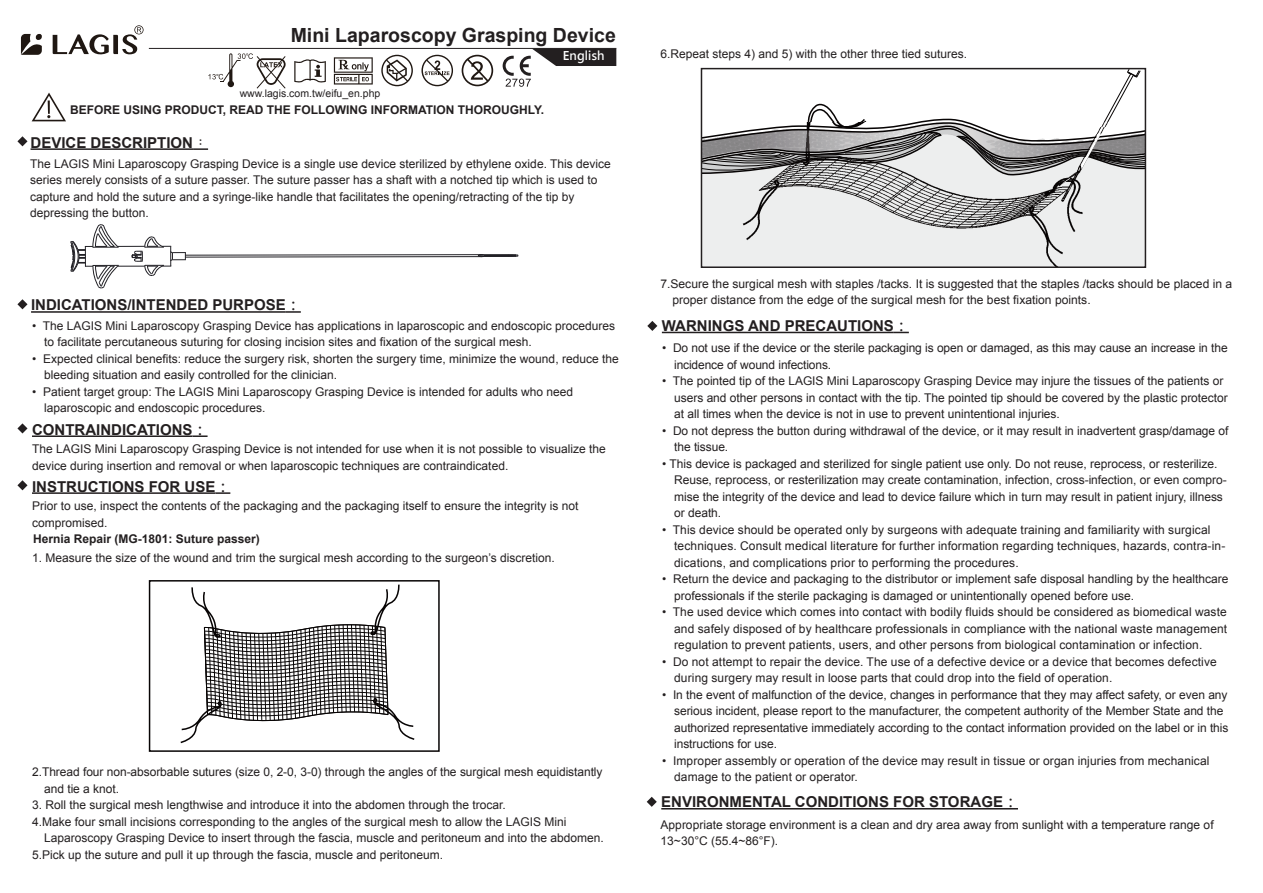
<style>
.page{position:relative;width:1263px;height:893px;background:#fff}
.page>*{position:absolute;margin:0;border:0;box-sizing:border-box;transform-origin:0 0}
.t1{font:700 19.5px "Arial";color:#231f20}
.t2{font:700 15px "Arial";color:#231f20}
.t3{font:12px/16.5px "Arial";color:#231f20}
.t4{font:700 12px "Arial";color:#231f20}
.t5{font:700 12px "Microsoft Jheng Hei";color:#fff}
.t6{font:10.5px "Arial";color:#231f20}
.s1{font-family:"Adobe Ming Std";font-weight:300}
.s2{font-family:"Microsoft Jheng Hei"}
</style>
<div class="page">
<hr style="left:149px;top:48px;width:467px;height:1px;background:#231f20">
<svg style="left:462px;top:55px;width:31px;height:31px"></svg>
<svg style="left:294px;top:59px;width:32px;height:24px"></svg>
<svg style="left:381px;top:55px;width:32px;height:31px"></svg>
<svg style="left:421px;top:55px;width:32px;height:31px"></svg>
<svg style="left:334px;top:57px;width:39px;height:28px"></svg>
<svg style="left:208px;top:53px;width:78px;height:36px"></svg>
<svg style="left:17px;top:299px;width:11px;height:10px"></svg>
<hr style="left:31px;top:311px;width:255px;height:2px;background:#231f20">
<svg style="left:286px;top:311px;width:15px;height:2px"></svg>
<svg style="left:17px;top:423px;width:11px;height:10px"></svg>
<hr style="left:32px;top:435px;width:161px;height:2px;background:#231f20">
<svg style="left:193px;top:435px;width:15px;height:2px"></svg>
<svg style="left:17px;top:480px;width:11px;height:10px"></svg>
<hr style="left:32px;top:492px;width:183px;height:2px;background:#231f20">
<svg style="left:215px;top:492px;width:15px;height:2px"></svg>
<svg style="left:647px;top:321px;width:10px;height:10px"></svg>
<hr style="left:662px;top:332px;width:232px;height:1px;background:#231f20">
<svg style="left:894px;top:332px;width:15px;height:1px"></svg>
<svg style="left:647px;top:797px;width:10px;height:10px"></svg>
<hr style="left:661px;top:808px;width:342px;height:1px;background:#231f20">
<svg style="left:1003px;top:808px;width:15px;height:1px"></svg>
<svg style="left:17px;top:136px;width:11px;height:10px"></svg>
<hr style="left:31px;top:148px;width:162px;height:2px;background:#231f20">
<svg style="left:193px;top:148px;width:15px;height:2px"></svg>
<svg style="left:70px;top:224px;width:449px;height:65px"></svg>
<div style="left:149px;top:580px;width:291px;height:172px;border:2px solid #070404"></div>
<svg style="left:180px;top:584px;width:235px;height:160px"></svg>
<svg style="left:503px;top:48px;width:113px;height:39px"></svg>
<svg style="left:704px;top:71px;width:439px;height:194px"></svg>
<div style="left:701px;top:68px;width:445px;height:200px;border:2px solid #231f20"></div>
<svg style="left:32px;top:93px;width:34px;height:28px"></svg>
<svg style="left:53px;top:25px;width:91px;height:30px"></svg>
<svg style="left:21px;top:34px;width:21px;height:21px"></svg>
<h1 class="t1" style="left:291px;top:22px;width:327px">Mini Laparoscopy Grasping Device</h1>
<p class="t5" style="left:563px;top:49px;width:43px">English</p>
<p class="t6" style="left:240px;top:86px;width:142px">www.lagis.com.tw/eifu_en.php</p>
<p class="t4" style="left:70px;top:102px;width:476px">BEFORE USING PRODUCT, READ THE FOLLOWING INFORMATION THOROUGHLY.</p>
<p class="t2" style="left:31px;top:132px;width:179px">DEVICE DESCRIPTION<span class="s1">：</span></p>
<p class="t3" style="left:30px;top:155px;width:582px">The LAGIS Mini Laparoscopy Grasping Device is a single use device sterilized by ethylene oxide. This device series merely consists of a suture passer. The suture passer has a shaft with a notched tip which is used to capture and hold the suture and a syringe-like handle that facilitates the opening/retracting of the tip by depressing the button.</p>
<p class="t2" style="left:31px;top:295px;width:271px">INDICATIONS/INTENDED PURPOSE<span class="s2">：</span></p>
<p class="t3" style="left:44px;top:317px;width:572px;text-indent:-12px">• The LAGIS Mini Laparoscopy Grasping Device has applications in laparoscopic and endoscopic procedures to facilitate percutaneous suturing for closing incision sites and fixation of the surgical mesh.</p>
<p class="t3" style="left:44px;top:350px;width:576px;text-indent:-12px">• Expected clinical benefits: reduce the surgery risk, shorten the surgery time, minimize the wound, reduce the bleeding situation and easily controlled for the clinician.</p>
<p class="t3" style="left:44px;top:383px;width:530px;text-indent:-12px">• Patient target group: The LAGIS Mini Laparoscopy Grasping Device is intended for adults who need laparoscopic and endoscopic procedures.</p>
<p class="t2" style="left:32px;top:419px;width:177px">CONTRAINDICATIONS<span class="s2">：</span></p>
<p class="t3" style="left:32px;top:441px;width:575px">The LAGIS Mini Laparoscopy Grasping Device is not intended for use when it is not possible to visualize the device during insertion and removal or when laparoscopic techniques are contraindicated.</p>
<p class="t3" style="left:32px;top:498px;width:548px">Prior to use, inspect the contents of the packaging and the packaging itself to ensure the integrity is not compromised.</p>
<p class="t2" style="left:32px;top:476px;width:200px">INSTRUCTIONS FOR USE<span class="s2">：</span></p>
<p class="t4" style="left:33px;top:531px;width:228px">Hernia Repair (MG-1801: Suture passer)</p>
<p class="t3" style="left:32px;top:549px;width:524px">1. Measure the size of the wound and trim the surgical mesh according to the surgeon’s discretion.</p>
<p class="t3" style="left:44px;top:764px;width:560px;text-indent:-12px">2.Thread four non-absorbable sutures (size 0, 2-0, 3-0) through the angles of the surgical mesh equidistantly and tie a knot.</p>
<p class="t3" style="left:32px;top:797px;width:475px">3. Roll the surgical mesh lengthwise and introduce it into the abdomen through the trocar.</p>
<p class="t3" style="left:32px;top:813px;width:536px">4.Make four small incisions corresponding to the angles of the surgical mesh to allow the LAGIS Mini</p>
<p class="t3" style="left:44px;top:830px;width:561px">Laparoscopy Grasping Device to insert through the fascia, muscle and peritoneum and into the abdomen.</p>
<p class="t3" style="left:32px;top:846px;width:412px">5.Pick up the suture and pull it up through the fascia, muscle and peritoneum.</p>
<p class="t3" style="left:660px;top:45px;width:308px">6.Repeat steps 4) and 5) with the other three tied sutures.</p>
<p class="t3" style="left:672px;top:275px;width:561px;text-indent:-12px">7.Secure the surgical mesh with staples /tacks. It is suggested that the staples /tacks should be placed in a proper distance from the edge of the surgical mesh for the best fixation points.</p>
<p class="t3" style="left:674px;top:340px;width:555px;text-indent:-12px">• Do not use if the device or the sterile packaging is open or damaged, as this may cause an increase in the incidence of wound infections.</p>
<p class="t3" style="left:674px;top:373px;width:555px;text-indent:-12px">• The pointed tip of the LAGIS Mini Laparoscopy Grasping Device may injure the tissues of the patients or users and other persons in contact with the tip. The pointed tip should be covered by the plastic protector at all times when the device is not in use to prevent unintentional injuries.</p>
<p class="t3" style="left:674px;top:422px;width:556px;text-indent:-12px">• Do not depress the button during withdrawal of the device, or it may result in inadvertent grasp/damage of the tissue.</p>
<p class="t3" style="left:674px;top:455px;width:554px;text-indent:-12px">• This device is packaged and sterilized for single patient use only. Do not reuse, reprocess, or resterilize.<br>Reuse, reprocess, or resterilization may create contamination, infection, cross-infection, or even compro&shy;mise the integrity of the device and lead to device failure which in turn may result in patient injury, illness or death.</p>
<p class="t3" style="left:674px;top:521px;width:553px;text-indent:-12px">• This device should be operated only by surgeons with adequate training and familiarity with surgical techniques. Consult medical literature for further information regarding techniques, hazards, contra-in&shy;dications, and complications prior to performing the procedures.</p>
<p class="t3" style="left:674px;top:571px;width:556px;text-indent:-12px">• Return the device and packaging to the distributor or implement safe disposal handling by the healthcare professionals if the sterile packaging is damaged or unintentionally opened before use.</p>
<p class="t3" style="left:674px;top:604px;width:555px;text-align:justify;text-indent:-12px">• The used device which comes into contact with bodily fluids should be considered as biomedical waste and safely disposed of by healthcare professionals in compliance with the national waste management regulation to prevent patients, users, and other persons from biological contamination or infection.</p>
<p class="t3" style="left:674px;top:653px;width:544px;text-indent:-12px">• Do not attempt to repair the device. The use of a defective device or a device that becomes defective during surgery may result in loose parts that could drop into the field of operation.</p>
<p class="t3" style="left:674px;top:686px;width:556px;text-indent:-12px">• In the event of malfunction of the device, changes in performance that they may affect safety, or even any serious incident, please report to the manufacturer, the competent authority of the Member State and the authorized representative immediately according to the contact information provided on the label or in this instructions for use.</p>
<p class="t3" style="left:674px;top:752px;width:537px;text-indent:-12px">• Improper assembly or operation of the device may result in tissue or organ injuries from mechanical damage to the patient or operator.</p>
<p class="t2" style="left:662px;top:316px;width:248px">WARNINGS AND PRECAUTIONS<span class="s2">：</span></p>
<p class="t2" style="left:661px;top:792px;width:358px">ENVIRONMENTAL CONDITIONS FOR STORAGE<span class="s2">：</span></p>
<p class="t3" style="left:661px;top:816px;width:554px">Appropriate storage environment is a clean and dry area away from sunlight with a temperature range of<br>13~30°C (55.4~86°F).</p>
</div>
